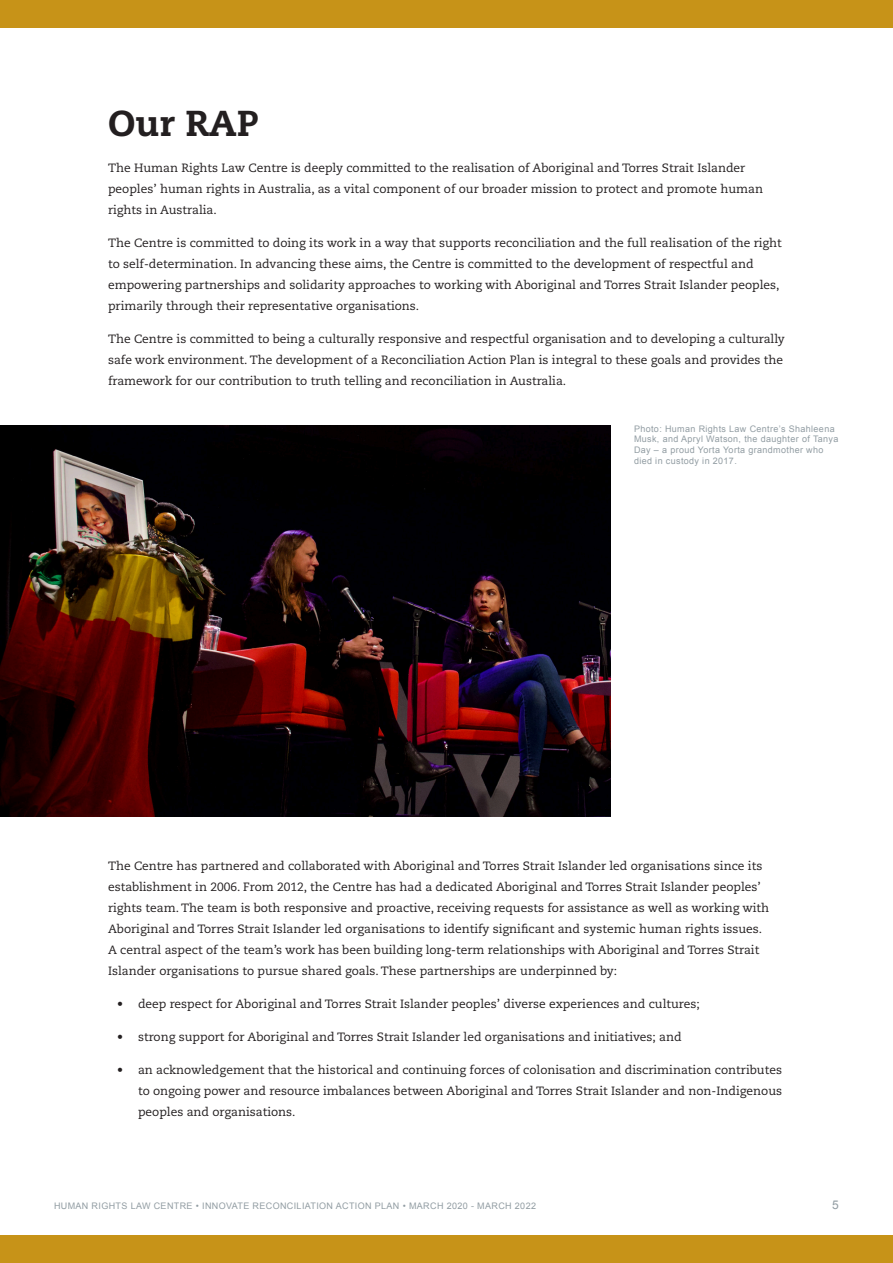
<style>
.page{position:relative;width:893px;height:1263px;background:#fff}
.page>*{position:absolute;margin:0;border:0;box-sizing:border-box;transform-origin:0 0}
.t1{font:800 36px "Caecilia LT Pro 85";color:#231f20}
.Basic_20_May{font:12px/21px "Caecilia LT Pro 55 Roman";color:#231f20}
.t2{font:12px "Arial";color:#929da3}
.t3{font:9px/10.8px "Arial";letter-spacing:.04em;color:#929da3}
</style>
<div class="page">
<div style="left:0;top:1236px;width:893px;height:27px;background:#c79318"></div>
<div style="left:0;top:0;width:893px;height:27px;background:#c79318"></div>
<img style="left:0;top:425px;width:610px;height:391px">
<p class="t1" style="left:108px;top:98px;width:152px">Our RAP</p>
<p class="Basic_20_May" style="left:108px;top:157px;width:657px">The Human Rights Law Centre is deeply committed to the realisation of Aboriginal and Torres Strait Islander peoples’ human rights in Australia, as a vital component of our broader mission to protect and promote human rights in Australia.</p>
<p class="Basic_20_May" style="left:108px;top:232px;width:675px">The Centre is committed to doing its work in a way that supports reconciliation and the full realisation of the right to self-determination. In advancing these aims, the Centre is committed to the development of respectful and empowering partnerships and solidarity approaches to working with Aboriginal and Torres Strait Islander peoples, primarily through their representative organisations.</p>
<p class="Basic_20_May" style="left:108px;top:328px;width:678px">The Centre is committed to being a culturally responsive and respectful organisation and to developing a culturally safe work environment. The development of a Reconciliation Action Plan is integral to these goals and provides the framework for our contribution to truth telling and reconciliation in Australia.</p>
<p class="t3" style="left:634px;top:423px;width:206px">Photo: Human Rights Law Centre’s Shahleena Musk, and Apryl Watson, the daughter of Tanya Day – a proud Yorta Yorta grandmother who died in custody in 2017.</p>
<p class="Basic_20_May" style="left:108px;top:855px;width:663px">The Centre has partnered and collaborated with Aboriginal and Torres Strait Islander led organisations since its establishment in 2006. From 2012, the Centre has had a dedicated Aboriginal and Torres Strait Islander peoples’ rights team. The team is both responsive and proactive, receiving requests for assistance as well as working with Aboriginal and Torres Strait Islander led organisations to identify significant and systemic human rights issues.<br>A central aspect of the team’s work has been building long-term relationships with Aboriginal and Torres Strait Islander organisations to pursue shared goals. These partnerships are underpinned by:</p>
<p class="Basic_20_May" style="left:117px;top:993px;width:584px">• deep respect for Aboriginal and Torres Strait Islander peoples’ diverse experiences and cultures;</p>
<p class="Basic_20_May" style="left:117px;top:1026px;width:566px">• strong support for Aboriginal and Torres Strait Islander led organisations and initiatives; and</p>
<p class="Basic_20_May" style="left:138px;top:1059px;width:646px;text-align:justify;text-indent:-21px">• an acknowledgement that the historical and continuing forces of colonisation and discrimination contributes to ongoing power and resource imbalances between Aboriginal and Torres Strait Islander and non-Indigenous peoples and organisations.</p>
<p class="t3" style="left:54px;top:1200px;width:483px">HUMAN RIGHTS LAW CENTRE • INNOVATE RECONCILIATION ACTION PLAN • MARCH 2020 - MARCH 2022</p>
<p class="t2" style="left:832px;top:1197px;width:8px">5</p>
</div>
